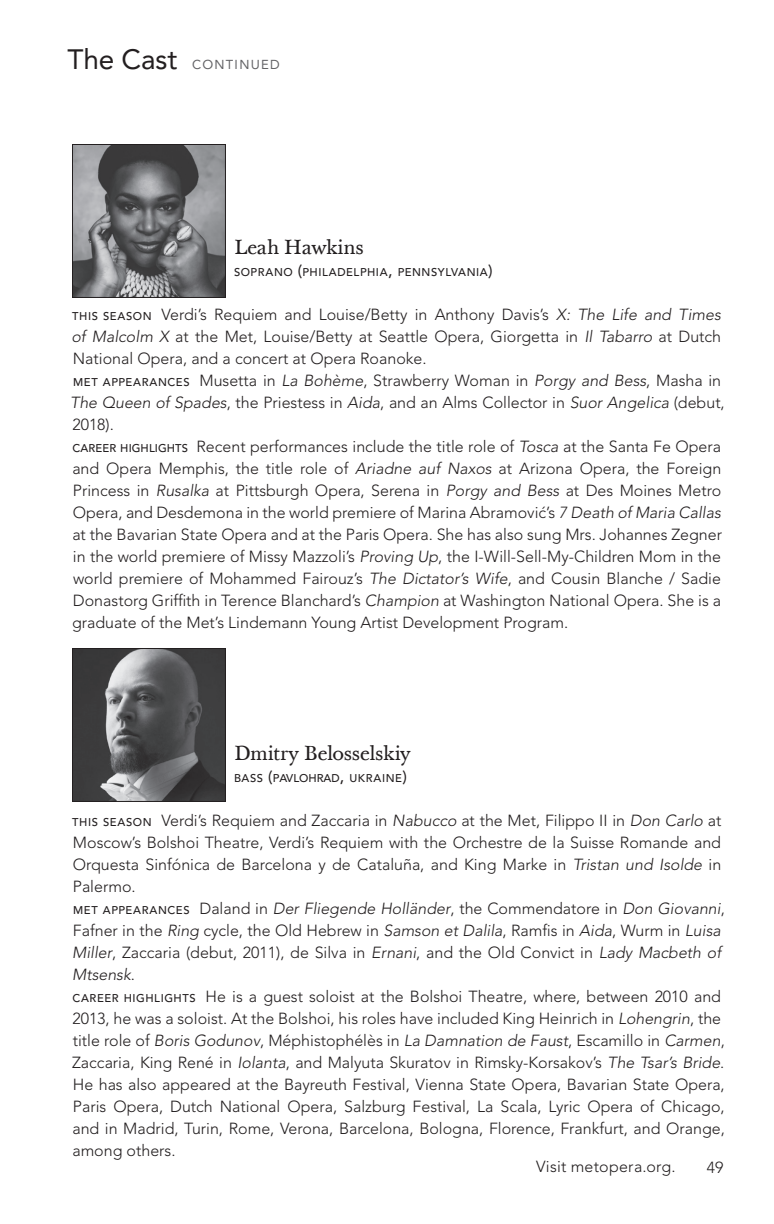
<style>
.page{position:relative;width:774px;height:1224px;background:#fff}
.page>*{position:absolute;margin:0;border:0;box-sizing:border-box;transform-origin:0 0}
.t1{font:20px "Baskerville Ten";letter-spacing:-.01em;color:#231f20}
.t2{font:300 16px/22px "Avenir LT Pro";color:#231f20}
.t3{font:300 16px "Avenir LT Pro";letter-spacing:.02em;color:#231f20}
.t4{font:13px "Avenir LT Pro";letter-spacing:.1em;color:#636366}
.t5{font:500 11.2px "Avenir LT Pro";letter-spacing:.05em;color:#231f20}
.s1{font-size:28px;color:#231f20}
.s2{font-size:16px}
.s3{font-weight:500;font-size:11.2px}
.s4{font-style:italic}
</style>
<div class="page">
<img style="left:74px;top:146px;width:150px;height:150px">
<div style="left:72px;top:144px;width:154px;height:154px;border:1px solid #231f20"></div>
<img style="left:74px;top:650px;width:150px;height:150px">
<div style="left:72px;top:648px;width:154px;height:154px;border:1px solid #231f20"></div>
<p class="t4" style="left:68px;top:57px;width:214px"><span class="s1">The Cast</span> CONTINUED</p>
<p class="t1" style="left:234px;top:235px;width:131px">Leah Hawkins</p>
<p class="t5" style="left:234px;top:265px;width:260px">SOPRANO <span class="s2">(</span>PHILADELPHIA<span class="s2">,</span> PENNSYLVANIA<span class="s2">)</span></p>
<p class="t2" style="left:70px;top:304px;width:656px"><span class="s3">THIS SEASON</span> Verdi’s Requiem and Louise/Betty in Anthony Davis’s <span class="s4">X: The Life and Times of Malcolm X</span> at the Met, Louise/Betty at Seattle Opera, Giorgetta in <span class="s4">Il Tabarro</span> at Dutch National Opera, and a concert at Opera Roanoke.<br><span class="s3">MET APPEARANCES</span> Musetta in <span class="s4">La Bohème</span>, Strawberry Woman in <span class="s4">Porgy and Bess</span>, Masha in <span class="s4">The Queen of Spades</span>, the Priestess in <span class="s4">Aida</span>, and an Alms Collector in <span class="s4">Suor Angelica</span> (debut, 2018).<br><span class="s3">CAREER HIGHLIGHTS</span> Recent performances include the title role of <span class="s4">Tosca</span> at the Santa Fe Opera and Opera Memphis, the title role of <span class="s4">Ariadne auf Naxos</span> at Arizona Opera, the Foreign Princess in <span class="s4">Rusalka</span> at Pittsburgh Opera, Serena in <span class="s4">Porgy and Bess</span> at Des Moines Metro Opera, and Desdemona in the world premiere of Marina Abramović’s <span class="s4">7 Death of Maria Callas </span>at the Bavarian State Opera and at the Paris Opera. She has also sung Mrs. Johannes Zegner in the world premiere of Missy Mazzoli’s <span class="s4">Proving Up</span>, the I-Will-Sell-My-Children Mom in the world premiere of Mohammed Fairouz’s <span class="s4">The Dictator’s Wife</span>, and Cousin Blanche / Sadie Donastorg Griffith in Terence Blanchard’s <span class="s4">Champion</span> at Washington National Opera. She is a graduate of the Met’s Lindemann Young Artist Development Program.</p>
<p class="t1" style="left:234px;top:741px;width:178px">Dmitry Belosselskiy</p>
<p class="t5" style="left:234px;top:771px;width:174px">BASS <span class="s2">(</span>PAVLOHRAD<span class="s2">,</span> UKRAINE<span class="s2">)</span></p>
<p class="t2" style="left:72px;top:810px;width:654px"><span class="s3">THIS SEASON</span> Verdi’s Requiem and Zaccaria in <span class="s4">Nabucco</span> at the Met, Filippo II in <span class="s4">Don Carlo</span> at Moscow’s Bolshoi Theatre, Verdi’s Requiem with the Orchestre de la Suisse Romande and Orquesta Sinfónica de Barcelona y de Cataluña, and King Marke in <span class="s4">Tristan und Isolde</span> in Palermo.<br><span class="s3">MET APPEARANCES</span> Daland in <span class="s4">Der Fliegende Holländer</span>, the Commendatore in <span class="s4">Don Giovanni</span>, Fafner in the <span class="s4">Ring</span> cycle, the Old Hebrew in <span class="s4">Samson et Dalila</span>, Ramfis in <span class="s4">Aida</span>, Wurm in <span class="s4">Luisa Miller</span>, Zaccaria (debut, 2011), de Silva in <span class="s4">Ernani</span>, and the Old Convict in <span class="s4">Lady Macbeth of Mtsensk</span>.<br><span class="s3">CAREER HIGHLIGHTS</span> He is a guest soloist at the Bolshoi Theatre, where, between 2010 and 2013, he was a soloist. At the Bolshoi, his roles have included King Heinrich in <span class="s4">Lohengrin</span>, the title role of <span class="s4">Boris Godunov</span>, Méphistophélès in <span class="s4">La Damnation de Faust</span>, Escamillo in <span class="s4">Carmen</span>, Zaccaria, King René in <span class="s4">Iolanta</span>, and Malyuta Skuratov in Rimsky-Korsakov’s <span class="s4">The Tsar’s Bride</span>.<br>He has also appeared at the Bayreuth Festival, Vienna State Opera, Bavarian State Opera, Paris Opera, Dutch National Opera, Salzburg Festival, La Scala, Lyric Opera of Chicago, and in Madrid, Turin, Rome, Verona, Barcelona, Bologna, Florence, Frankfurt, and Orange, among others.</p>
<p class="t3" style="left:536px;top:1157px;width:141px">Visit metopera.org.</p>
<p class="t2" style="left:707px;top:1156px;width:18px">49</p>
</div>
